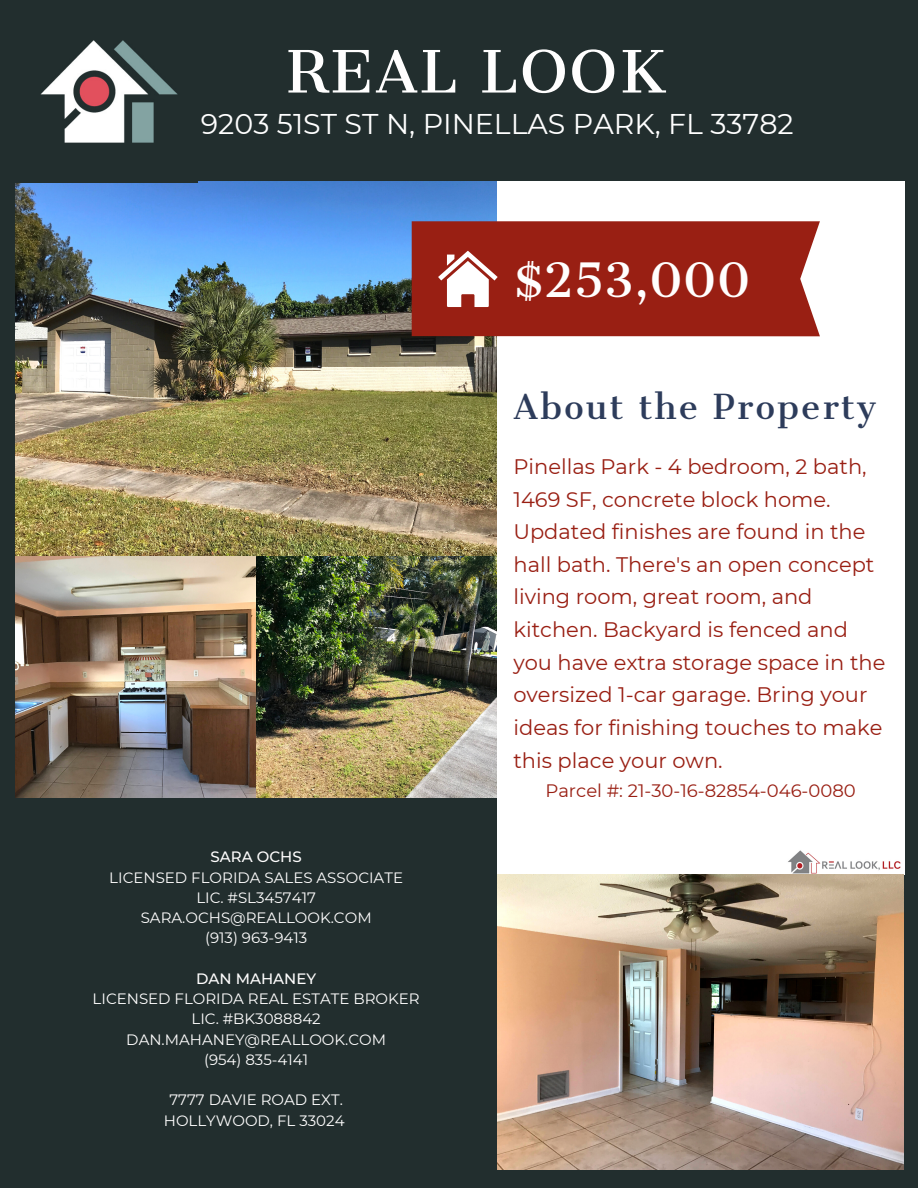
<style>
.page{position:relative;width:918px;height:1188px;background:#222e2e}
.page>*{position:absolute;margin:0;border:0;box-sizing:border-box;transform-origin:0 0}
.t1{font:57px "Cantata One";letter-spacing:.03em;color:#fffefe}
.t2{font:45.15px "Cantata One";color:#fffefe}
.t3{font:33px "Cantata One";letter-spacing:.065em;color:#2d3c5b}
.t4{font:28.5px "Montserrat";color:#fff}
.t5{font:21px/32.7px "Montserrat";color:#991f13}
.t6{font:18px "Montserrat";color:#991f13}
.t7{font:15px "Montserrat";color:#fffefe}
.t8{font:500 15px "Montserrat";color:#fffefe}
</style>
<div class="page">
<img style="left:15px;top:182px;width:482px;height:615px">
<div style="left:497px;top:182px;width:408px;height:693px;background:#fff"></div>
<div style="left:412px;top:221px;width:408px;height:115px;background:#991f13"></div>
<img style="left:40px;top:40px;width:138px;height:103px">
<img style="left:786px;top:850px;width:117px;height:25px">
<img style="left:497px;top:875px;width:407px;height:294px">
<svg style="left:438px;top:251px;width:60px;height:56px"></svg>
<p class="t1" style="left:286px;top:36px;width:381px">REAL LOOK</p>
<p class="t4" style="left:201px;top:106px;width:594px">9203 51ST ST N, PINELLAS PARK, FL 33782</p>
<p class="t2" style="left:513px;top:252px;width:239px">$253,000</p>
<p class="t3" style="left:513px;top:386px;width:364px">About the Property</p>
<p class="t8" style="left:211px;top:848px;width:93px">SARA OCHS</p>
<p class="t7" style="left:109px;top:868px;width:295px">LICENSED FLORIDA SALES ASSOCIATE</p>
<p class="t7" style="left:196px;top:888px;width:121px">LIC. #SL3457417</p>
<p class="t7" style="left:141px;top:909px;width:232px">SARA.OCHS@REALLOOK.COM</p>
<p class="t7" style="left:205px;top:929px;width:104px">(913) 963-9413</p>
<p class="t8" style="left:196px;top:969px;width:121px">DAN MAHANEY</p>
<p class="t7" style="left:93px;top:990px;width:329px">LICENSED FLORIDA REAL ESTATE BROKER</p>
<p class="t7" style="left:192px;top:1010px;width:131px">LIC. #BK3088842</p>
<p class="t7" style="left:126px;top:1030px;width:261px">DAN.MAHANEY@REALLOOK.COM</p>
<p class="t7" style="left:204px;top:1050px;width:106px">(954) 835-4141</p>
<p class="t7" style="left:169px;top:1091px;width:175px">7777 DAVIE ROAD EXT.</p>
<p class="t7" style="left:164px;top:1111px;width:182px">HOLLYWOOD, FL 33024</p>
<p class="t5" style="left:513px;top:450px;width:373px">Pinellas Park - 4 bedroom, 2 bath,<br>1469 SF, concrete block home.<br>Updated finishes are found in the hall bath. There's an open concept living room, great room, and kitchen. Backyard is fenced and you have extra storage space in the oversized 1-car garage. Bring your ideas for finishing touches to make this place your own.</p>
<p class="t6" style="left:545px;top:779px;width:312px">Parcel #: 21-30-16-82854-046-0080</p>
</div>
